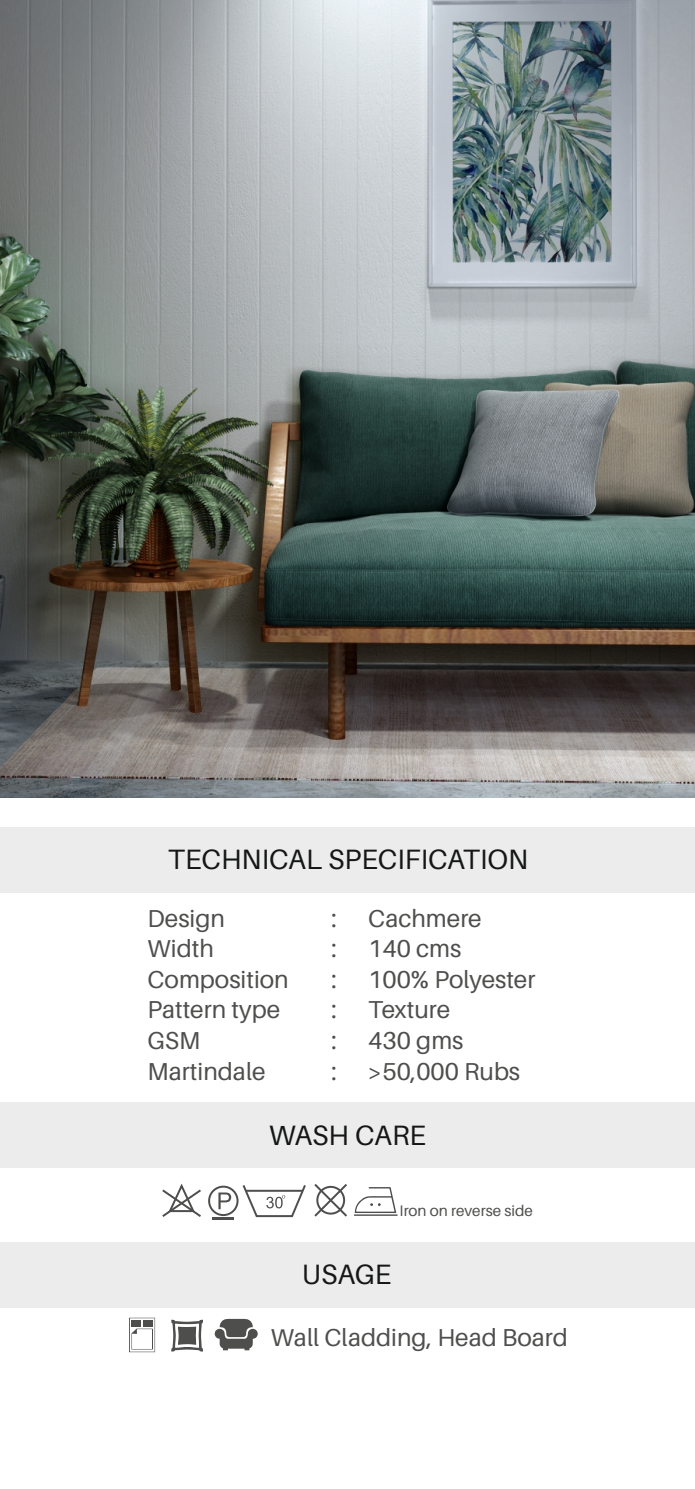
<style>
.page{position:relative;width:695px;height:1489px;background:#fff}
.page>*{position:absolute;margin:0;border:0;box-sizing:border-box;transform-origin:0 0}
.t1{font:28px "Aileron";color:#151616}
.t2{font:24.5px "Aileron";color:#4e4e4d}
.t3{font:15.4px "Aileron";color:#4e4e4d}
</style>
<div class="page">
<img style="left:0;top:0;width:694px;height:798px">
<div style="left:0;top:827px;width:694px;height:65px;background:#ececec"></div>
<div style="left:0;top:1102px;width:694px;height:65px;background:#ececec"></div>
<div style="left:0;top:1241px;width:694px;height:66px;background:#ececec"></div>
<div style="left:208px;top:1185px;width:30px;height:30px;border:2px solid #4e4e4d;border-radius:50%"></div>
<svg style="left:218px;top:1192px;width:13px;height:17px"></svg>
<svg style="left:162px;top:1183px;width:39px;height:34px"></svg>
<hr style="left:354px;top:1214px;width:43px;height:1px;background:#4e4e4d">
<svg style="left:355px;top:1187px;width:41px;height:25px"></svg>
<hr style="left:213px;top:1217px;width:21px;height:2px;background:#4e4e4d">
<svg style="left:242px;top:1184px;width:105px;height:34px"></svg>
<svg style="left:215px;top:1318px;width:43px;height:32px"></svg>
<svg style="left:171px;top:1319px;width:32px;height:32px"></svg>
<svg style="left:129px;top:1317px;width:26px;height:34px"></svg>
<p class="t1" style="left:168px;top:847px;width:362px">TECHNICAL SPECIFICATION</p>
<p class="t2" style="left:147px;top:907px;width:79px">Design</p>
<p class="t2" style="left:331px;top:907px;width:7px">:</p>
<p class="t2" style="left:368px;top:907px;width:115px">Cachmere</p>
<p class="t2" style="left:147px;top:938px;width:68px">Width</p>
<p class="t2" style="left:331px;top:938px;width:7px">:</p>
<p class="t2" style="left:368px;top:938px;width:95px">140 cms</p>
<p class="t2" style="left:147px;top:968px;width:143px">Composition</p>
<p class="t2" style="left:331px;top:968px;width:7px">:</p>
<p class="t2" style="left:368px;top:968px;width:169px">100% Polyester</p>
<p class="t2" style="left:147px;top:999px;width:134px">Pattern type</p>
<p class="t2" style="left:331px;top:999px;width:7px">:</p>
<p class="t2" style="left:368px;top:999px;width:83px">Texture</p>
<p class="t2" style="left:147px;top:1030px;width:54px">GSM</p>
<p class="t2" style="left:331px;top:1030px;width:7px">:</p>
<p class="t2" style="left:368px;top:1030px;width:97px">430 gms</p>
<p class="t2" style="left:147px;top:1060px;width:119px">Martindale</p>
<p class="t2" style="left:331px;top:1060px;width:7px">:</p>
<p class="t2" style="left:368px;top:1060px;width:153px">&gt;50,000 Rubs</p>
<p class="t1" style="left:269px;top:1123px;width:158px">WASH CARE</p>
<p class="t3" style="left:399px;top:1203px;width:135px">Iron on reverse side</p>
<p class="t1" style="left:302px;top:1262px;width:91px">USAGE</p>
<p class="t2" style="left:271px;top:1327px;width:298px">Wall Cladding, Head Board</p>
</div>
